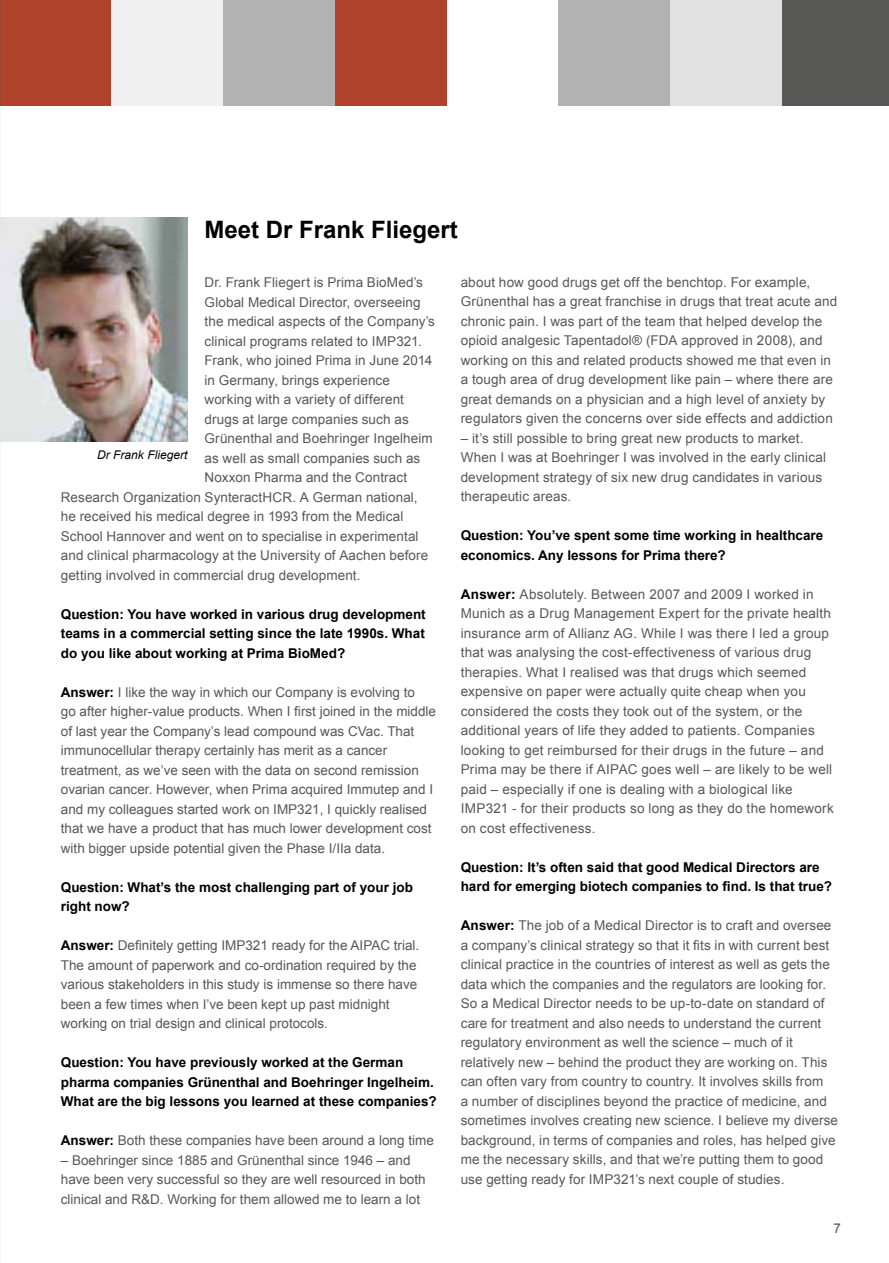
<style>
.page{position:relative;width:889px;height:1263px;background:#fff}
.page>*{position:absolute;margin:0;border:0;box-sizing:border-box;transform-origin:0 0}
.t1{font:700 24px "Arial";color:#000}
.t2{font:13.5px/19.5px "Arial";letter-spacing:.005em;color:#575756}
.t3{font:700 13.5px/19.5px "Arial";color:#000}
.t4{font:italic 12px "Arial";color:#000}
.s1{font-weight:700;color:#000}
</style>
<div class="page">
<img style="left:0;top:218px;width:188px;height:224px">
<hr style="left:888px;top:243px;width:1px;height:342px;background:#706f6f">
<div style="left:670px;top:0;width:111px;height:105px;background:#e1e1e1"></div>
<div style="left:558px;top:0;width:112px;height:105px;background:#b3b2b2"></div>
<div style="left:335px;top:0;width:111px;height:105px;background:#b0422c"></div>
<div style="left:0;top:0;width:112px;height:105px;background:#b0422c"></div>
<div style="left:782px;top:0;width:107px;height:105px;background:#575756"></div>
<div style="left:112px;top:0;width:111px;height:105px;background:#f0f0f0"></div>
<div style="left:223px;top:0;width:112px;height:105px;background:#b3b2b2"></div>
<h1 class="t1" style="left:205px;top:213px;width:255px">Meet Dr Frank Fliegert</h1>
<p class="t2" style="left:205px;top:273px;width:220px">Dr. Frank Fliegert is Prima BioMed’s</p>
<p class="t2" style="left:205px;top:292px;width:218px">Global Medical Director, overseeing</p>
<p class="t2" style="left:205px;top:312px;width:232px">the medical aspects of the Company’s</p>
<p class="t2" style="left:205px;top:331px;width:219px">clinical programs related to IMP321.</p>
<p class="t2" style="left:205px;top:351px;width:229px">Frank, who joined Prima in June 2014</p>
<p class="t2" style="left:205px;top:370px;width:187px">in Germany, brings experience</p>
<p class="t2" style="left:205px;top:390px;width:201px">working with a variety of different</p>
<p class="t2" style="left:205px;top:409px;width:206px">drugs at large companies such as</p>
<p class="t2" style="left:205px;top:429px;width:230px">Grünenthal and Boehringer Ingelheim</p>
<p class="t2" style="left:205px;top:448px;width:217px">as well as small companies such as</p>
<p class="t2" style="left:204px;top:468px;width:204px">Noxxon Pharma and the Contract</p>
<p class="t2" style="left:61px;top:487px;width:358px">Research Organization SynteractHCR. A German national,</p>
<p class="t2" style="left:61px;top:507px;width:344px">he received his medical degree in 1993 from the Medical</p>
<p class="t2" style="left:61px;top:526px;width:359px">School Hannover and went on to specialise in experimental</p>
<p class="t2" style="left:61px;top:546px;width:369px">and clinical pharmacology at the University of Aachen before</p>
<p class="t2" style="left:61px;top:565px;width:301px">getting involved in commercial drug development.</p>
<p class="t3" style="left:61px;top:604px;width:366px;text-align:justify">Question: You have worked in various drug development teams in a commercial setting since the late 1990s. What do you like about working at Prima BioMed?</p>
<p class="t2" style="left:61px;top:682px;width:377px"><span class="s1">Answer:</span> I like the way in which our Company is evolving to<br>go after higher-value products. When I first joined in the middle of last year the Company’s lead compound was CVac. That immunocellular therapy certainly has merit as a cancer treatment, as we’ve seen with the data on second remission ovarian cancer. However, when Prima acquired Immutep and I and my colleagues started work on IMP321, I quickly realised that we have a product that has much lower development cost with bigger upside potential given the Phase I/IIa data.</p>
<p class="t3" style="left:61px;top:877px;width:354px">Question: What’s the most challenging part of your job right now?</p>
<p class="t2" style="left:61px;top:936px;width:360px"><span class="s1">Answer:</span> Definitely getting IMP321 ready for the AIPAC trial.<br>The amount of paperwork and co-ordination required by the various stakeholders in this study is immense so there have been a few times when I’ve been kept up past midnight working on trial design and clinical protocols.</p>
<p class="t3" style="left:61px;top:1053px;width:377px">Question: You have previously worked at the German pharma companies Grünenthal and Boehringer Ingelheim.<br>What are the big lessons you learned at these companies?</p>
<p class="t2" style="left:61px;top:1131px;width:374px"><span class="s1">Answer:</span> Both these companies have been around a long time</p>
<p class="t2" style="left:61px;top:1150px;width:366px">– Boehringer since 1885 and Grünenthal since 1946 – and have been very successful so they are well resourced in both clinical and R&amp;D. Working for them allowed me to learn a lot</p>
<p class="t4" style="left:97px;top:447px;width:92px">Dr Frank Fliegert</p>
<p class="t2" style="left:460px;top:272px;width:378px">about how good drugs get off the benchtop. For example, Grünenthal has a great franchise in drugs that treat acute and chronic pain. I was part of the team that helped develop the opioid analgesic Tapentadol® (FDA approved in 2008), and working on this and related products showed me that even in a tough area of drug development like pain – where there are great demands on a physician and a high level of anxiety by regulators given the concerns over side effects and addiction</p>
<p class="t2" style="left:460px;top:428px;width:367px">– it’s still possible to bring great new products to market.<br>When I was at Boehringer I was involved in the early clinical development strategy of six new drug candidates in various therapeutic areas.</p>
<p class="t3" style="left:460px;top:526px;width:364px">Question: You’ve spent some time working in healthcare economics. Any lessons for Prima there?</p>
<p class="t2" style="left:460px;top:584px;width:375px"><span class="s1">Answer:</span> Absolutely. Between 2007 and 2009 I worked in Munich as a Drug Management Expert for the private health insurance arm of Allianz AG. While I was there I led a group that was analysing the cost-effectiveness of various drug therapies. What I realised was that drugs which seemed expensive on paper were actually quite cheap when you considered the costs they took out of the system, or the additional years of life they added to patients. Companies looking to get reimbursed for their drugs in the future – and Prima may be there if AIPAC goes well – are likely to be well paid – especially if one is dealing with a biological like IMP321 - for their products so long as they do the homework on cost effectiveness.</p>
<p class="t3" style="left:460px;top:858px;width:373px">Question: It’s often said that good Medical Directors are hard for emerging biotech companies to find. Is that true?</p>
<p class="t2" style="left:460px;top:916px;width:379px"><span class="s1">Answer:</span> The job of a Medical Director is to craft and oversee a company’s clinical strategy so that it fits in with current best clinical practice in the countries of interest as well as gets the data which the companies and the regulators are looking for.<br>So a Medical Director needs to be up-to-date on standard of care for treatment and also needs to understand the current regulatory environment as well the science – much of it relatively new – behind the product they are working on. This can often vary from country to country. It involves skills from<br>a number of disciplines beyond the practice of medicine, and sometimes involves creating new science. I believe my diverse background, in terms of companies and roles, has helped give me the necessary skills, and that we’re putting them to good use getting ready for IMP321’s next couple of studies.</p>
<p class="t2" style="left:833px;top:1219px;width:9px">7</p>
</div>
